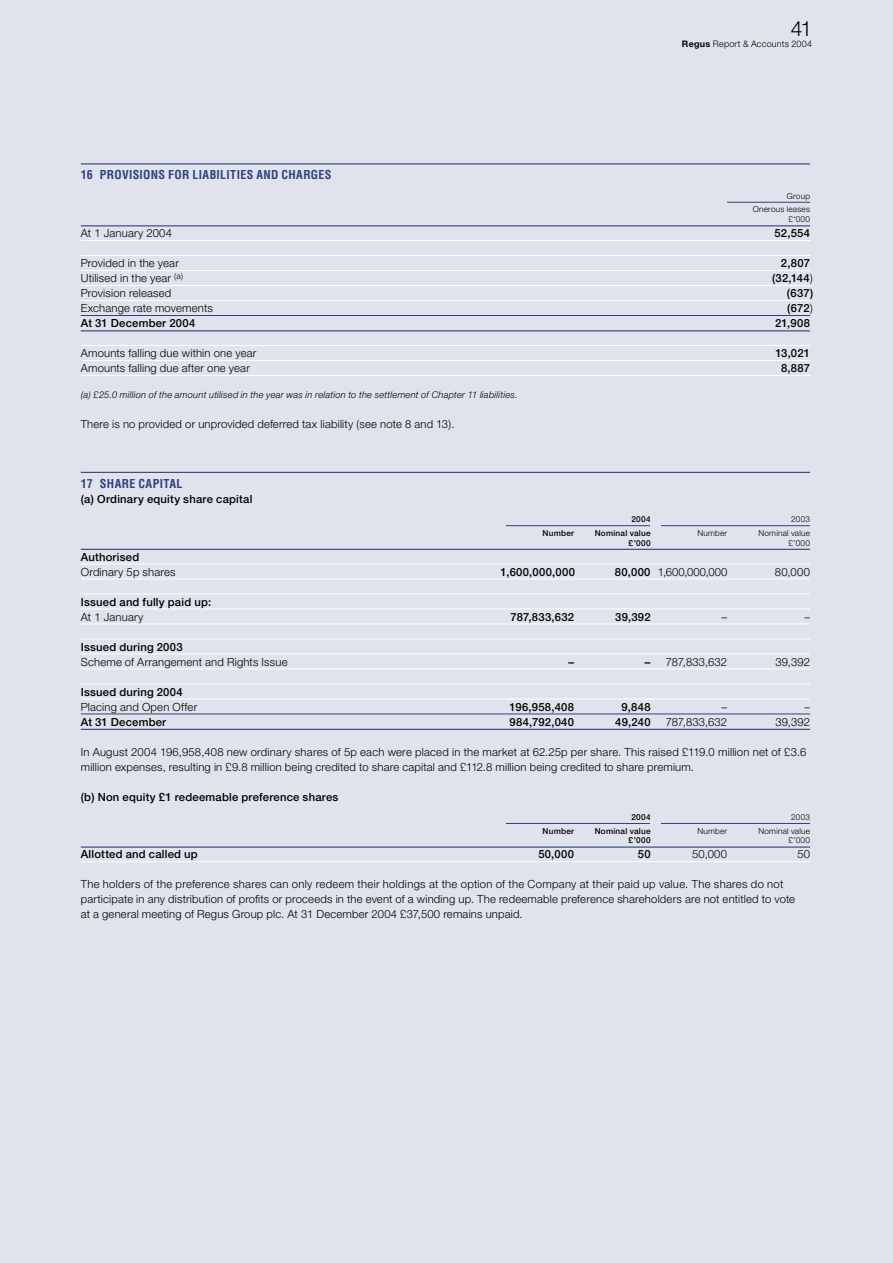
<style>
.page{position:relative;width:893px;height:1263px;background:#e0e3ec}
.page>*{position:absolute;margin:0;border:0;box-sizing:border-box;transform-origin:0 0}
.t1{font:300 21px "Helvetica Neue";color:#000}
.t2{font:700 condensed 12px "Helvetica";letter-spacing:.025em;color:#30417e}
.t3{font:300 11.25px/15px "Helvetica Neue";letter-spacing:.015em;color:#000}
.t4{font:500 11.25px "Helvetica Neue";letter-spacing:.02em;color:#000}
.t5{font:italic 300 9.3px "Helvetica Neue";letter-spacing:.02em;color:#000}
.t6{font:300 9px "Helvetica Neue";letter-spacing:.025em;color:#000}
.t7{font:300 8.25px/13.5px "Helvetica Neue";letter-spacing:.025em;color:#000;text-align:right}
.t8{font:500 8.25px "Helvetica Neue";letter-spacing:.025em;color:#000}
.s1{font-weight:700}
.s2{font-weight:300}
.s3{font-weight:500}
</style>
<div class="page">
<hr style="left:81px;top:163px;width:729px;height:1px;background:#30417e">
<hr style="left:727px;top:202px;width:83px;height:1px;background:#30417e">
<hr style="left:81px;top:225px;width:729px;height:1px;background:#30417e">
<hr style="left:81px;top:240px;width:729px;height:1px;background:#fff">
<hr style="left:81px;top:255px;width:729px;height:1px;background:#fff">
<hr style="left:81px;top:270px;width:729px;height:1px;background:#fff">
<hr style="left:81px;top:285px;width:729px;height:1px;background:#fff">
<hr style="left:81px;top:300px;width:729px;height:1px;background:#fff">
<hr style="left:81px;top:315px;width:729px;height:1px;background:#30417e">
<hr style="left:81px;top:330px;width:729px;height:1px;background:#30417e">
<hr style="left:81px;top:345px;width:729px;height:1px;background:#fff">
<hr style="left:81px;top:360px;width:729px;height:1px;background:#fff">
<hr style="left:81px;top:375px;width:729px;height:1px;background:#fff">
<hr style="left:81px;top:472px;width:729px;height:1px;background:#30417e">
<hr style="left:506px;top:525px;width:304px;height:1px;background:#30417e">
<hr style="left:81px;top:549px;width:729px;height:1px;background:#30417e">
<hr style="left:81px;top:564px;width:729px;height:1px;background:#fff">
<hr style="left:81px;top:579px;width:729px;height:1px;background:#fff">
<hr style="left:81px;top:594px;width:729px;height:1px;background:#fff">
<hr style="left:81px;top:609px;width:729px;height:1px;background:#fff">
<hr style="left:81px;top:624px;width:729px;height:1px;background:#fff">
<hr style="left:81px;top:639px;width:729px;height:1px;background:#fff">
<hr style="left:81px;top:654px;width:729px;height:1px;background:#fff">
<hr style="left:81px;top:669px;width:729px;height:1px;background:#fff">
<hr style="left:81px;top:684px;width:729px;height:1px;background:#fff">
<hr style="left:81px;top:699px;width:729px;height:1px;background:#fff">
<hr style="left:81px;top:714px;width:729px;height:1px;background:#30417e">
<hr style="left:81px;top:729px;width:729px;height:1px;background:#30417e">
<hr style="left:506px;top:823px;width:304px;height:1px;background:#30417e">
<hr style="left:81px;top:846px;width:729px;height:2px;background:#30417e">
<hr style="left:81px;top:861px;width:729px;height:1px;background:#fff">
<div style="left:651px;top:519px;width:10px;height:10px;background:#e0e3ec"></div>
<div style="left:651px;top:816px;width:10px;height:11px;background:#e0e3ec"></div>
<p class="t2" style="left:81px;top:168px;width:252px">16 PROVISIONS FOR LIABILITIES AND CHARGES</p>
<h1 class="t1" style="left:791px;top:15px;width:23px">41</h1>
<p class="t6" style="left:682px;top:38px;width:132px"><span class="s1">Regus</span> Report &amp; Accounts 2004</p>
<p class="t7" style="left:753px;top:189px;width:59px">Group<br>Onerous leases</p>
<p class="t7" style="left:788px;top:212px;width:23px">£‘000</p>
<p class="t3" style="left:81px;top:225px;width:93px">At 1 January 2004</p>
<p class="t4" style="left:774px;top:226px;width:37px">52,554</p>
<p class="t3" style="left:81px;top:255px;width:100px">Provided in the year</p>
<p class="t4" style="left:781px;top:256px;width:31px">2,807</p>
<p class="t3" style="left:81px;top:270px;width:104px">Utilised in the year <sup>(a)</sup></p>
<p class="t4" style="left:772px;top:271px;width:42px">(32,144<span class="s2">)</span></p>
<p class="t3" style="left:81px;top:285px;width:92px">Provision released</p>
<p class="t4" style="left:787px;top:286px;width:28px">(637)</p>
<p class="t3" style="left:81px;top:300px;width:134px">Exchange rate movements</p>
<p class="t4" style="left:787px;top:301px;width:27px">(672<span class="s2">)</span></p>
<p class="t4" style="left:81px;top:316px;width:116px">At 31 December 2004</p>
<p class="t4" style="left:775px;top:316px;width:36px">21,908</p>
<p class="t3" style="left:81px;top:345px;width:177px">Amounts falling due within one year</p>
<p class="t4" style="left:775px;top:346px;width:36px">13,021</p>
<p class="t3" style="left:81px;top:360px;width:171px">Amounts falling due after one year</p>
<p class="t4" style="left:781px;top:361px;width:31px">8,887</p>
<p class="t5" style="left:81px;top:389px;width:438px">(a) £25.0 million of the amount utilised in the year was in relation to the settlement of Chapter 11 liabilities.</p>
<p class="t3" style="left:81px;top:417px;width:375px">There is no provided or unprovided deferred tax liability (see note 8 and 13).</p>
<p class="t2" style="left:81px;top:476px;width:103px">17 SHARE CAPITAL</p>
<p class="t4" style="left:81px;top:492px;width:173px">(a) Ordinary equity share capital</p>
<p class="t8" style="left:631px;top:514px;width:21px">2004</p>
<p class="t7" style="left:791px;top:512px;width:20px">2003</p>
<p class="t8" style="left:543px;top:528px;width:33px">Number</p>
<p class="t8" style="left:595px;top:528px;width:57px">Nominal value</p>
<p class="t7" style="left:697px;top:526px;width:31px">Number</p>
<p class="t7" style="left:758px;top:526px;width:53px">Nominal value</p>
<p class="t8" style="left:629px;top:538px;width:23px">£’000</p>
<p class="t7" style="left:788px;top:536px;width:23px">£’000</p>
<p class="t4" style="left:81px;top:550px;width:60px">Authorised</p>
<p class="t3" style="left:81px;top:564px;width:96px">Ordinary 5p shares</p>
<p class="t4" style="left:501px;top:565px;width:76px">1,600,000,000</p>
<p class="t3" style="left:615px;top:564px;width:114px"><span class="s3">80,000</span> 1,600,000,000</p>
<p class="t3" style="left:775px;top:564px;width:37px">80,000</p>
<p class="t4" style="left:81px;top:595px;width:132px">Issued and fully paid up:</p>
<p class="t3" style="left:81px;top:609px;width:64px">At 1 January</p>
<p class="t4" style="left:511px;top:610px;width:65px">787,833,632</p>
<p class="t4" style="left:615px;top:610px;width:37px">39,392</p>
<p class="t3" style="left:721px;top:609px;width:7px">–</p>
<p class="t3" style="left:804px;top:609px;width:7px">–</p>
<p class="t4" style="left:81px;top:640px;width:103px">Issued during 2003</p>
<p class="t3" style="left:81px;top:654px;width:208px">Scheme of Arrangement and Rights Issue</p>
<p class="t4" style="left:568px;top:655px;width:7px">–</p>
<p class="t3" style="left:645px;top:654px;width:84px"><span class="s3">–</span> 787,833,632</p>
<p class="t3" style="left:775px;top:654px;width:36px">39,392</p>
<p class="t4" style="left:81px;top:685px;width:103px">Issued during 2004</p>
<p class="t3" style="left:81px;top:699px;width:118px">Placing and Open Offer</p>
<p class="t4" style="left:510px;top:700px;width:66px">196,958,408</p>
<p class="t4" style="left:621px;top:700px;width:31px">9,848</p>
<p class="t3" style="left:721px;top:699px;width:7px">–</p>
<p class="t3" style="left:804px;top:699px;width:7px">–</p>
<p class="t4" style="left:81px;top:715px;width:87px">At 31 December</p>
<p class="t4" style="left:510px;top:715px;width:66px">984,792,040</p>
<p class="t4" style="left:615px;top:715px;width:37px">49,240</p>
<p class="t3" style="left:666px;top:714px;width:63px">787,833,632</p>
<p class="t3" style="left:775px;top:714px;width:36px">39,392</p>
<p class="t3" style="left:81px;top:744px;width:727px">In August 2004 196,958,408 new ordinary shares of 5p each were placed in the market at 62.25p per share. This raised £119.0 million net of £3.6 million expenses, resulting in £9.8 million being credited to share capital and £112.8 million being credited to share premium.</p>
<p class="t4" style="left:81px;top:790px;width:259px">(b) Non equity £1 redeemable preference shares</p>
<p class="t8" style="left:631px;top:812px;width:21px">2004</p>
<p class="t7" style="left:791px;top:810px;width:20px">2003</p>
<p class="t8" style="left:543px;top:826px;width:33px">Number</p>
<p class="t8" style="left:595px;top:826px;width:57px">Nominal value</p>
<p class="t7" style="left:697px;top:824px;width:31px">Number</p>
<p class="t7" style="left:758px;top:824px;width:53px">Nominal value</p>
<p class="t8" style="left:629px;top:835px;width:23px">£’000</p>
<p class="t7" style="left:788px;top:833px;width:23px">£’000</p>
<p class="t4" style="left:81px;top:848px;width:118px">Allotted and called up</p>
<p class="t4" style="left:538px;top:848px;width:37px">50,000</p>
<p class="t4" style="left:638px;top:848px;width:14px">50</p>
<p class="t3" style="left:692px;top:846px;width:36px">50,000</p>
<p class="t3" style="left:797px;top:846px;width:14px">50</p>
<p class="t3" style="left:81px;top:876px;width:716px">The holders of the preference shares can only redeem their holdings at the option of the Company at their paid up value. The shares do not participate in any distribution of profits or proceeds in the event of a winding up. The redeemable preference shareholders are not entitled to vote at a general meeting of Regus Group plc. At 31 December 2004 £37,500 remains unpaid.</p>
</div>
